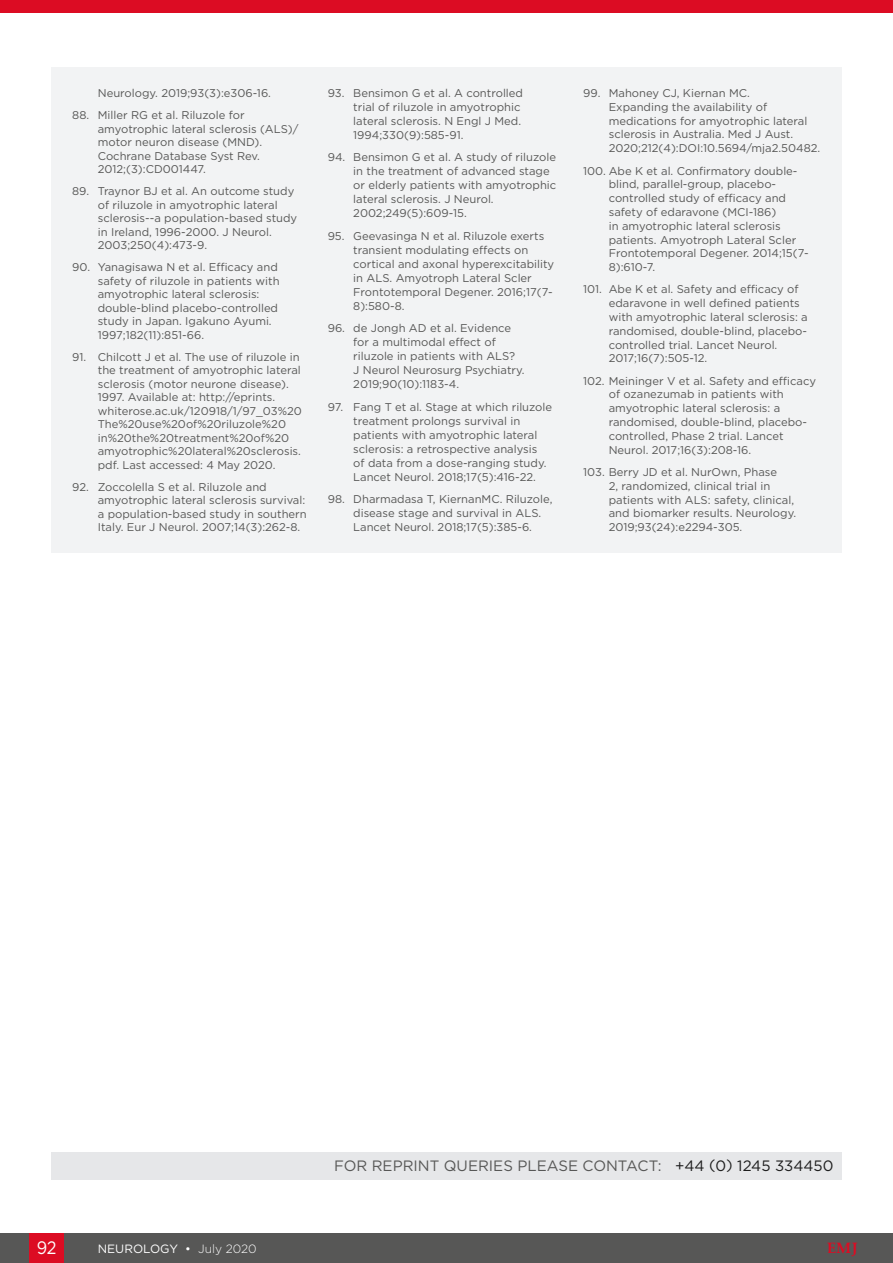
<style>
.page{position:relative;width:893px;height:1263px;background:#fff}
.page>*{position:absolute;margin:0;border:0;box-sizing:border-box;transform-origin:0 0}
.t1{font:18px "Gotham";color:#fff;scale:.9 1}
.Banner_Body_Text{font:15px "Gotham";color:#575756}
.t2{font:700 15px "Palatino Linotype";color:#dc0c23}
.t3{font:12px "Gotham";color:#fff}
.t4{font:11.25px/13.8px "Gotham";color:#575756}
.s1{color:#1d1d1d}
.s2{font-weight:300}
</style>
<div class="page">
<div style="left:0;top:1233px;width:893px;height:30px;background:#575756"></div>
<div style="left:30px;top:1233px;width:34px;height:30px;background:#dc0c23"></div>
<div style="left:0;top:0;width:893px;height:13px;background:#dc0c23"></div>
<div style="left:51px;top:67px;width:791px;height:485px;background:#f2f3f4"></div>
<div style="left:51px;top:1152px;width:791px;height:27px;background:#e6e7e9"></div>
<p class="t4" style="left:98px;top:86px;width:175px">Neurology. 2019;93(3):e306-16.</p>
<p class="t4" style="left:98px;top:108px;width:202px;text-indent:-26px">88. Miller RG et al. Riluzole for amyotrophic lateral sclerosis (ALS)/ motor neuron disease (MND).<br>Cochrane Database Syst Rev.<br>2012;(3):CD001447.</p>
<p class="t4" style="left:98px;top:184px;width:201px;text-indent:-26px">89. Traynor BJ et al. An outcome study of riluzole in amyotrophic lateral sclerosis--a population-based study in Ireland, 1996-2000. J Neurol.<br>2003;250(4):473-9.</p>
<p class="t4" style="left:98px;top:260px;width:183px;text-indent:-26px">90. Yanagisawa N et al. Efficacy and safety of riluzole in patients with amyotrophic lateral sclerosis: double-blind placebo-controlled study in Japan. Igakuno Ayumi.<br>1997;182(11):851-66.</p>
<p class="t4" style="left:98px;top:350px;width:206px;text-indent:-26px">91. Chilcott J et al. The use of riluzole in the treatment of amyotrophic lateral sclerosis (motor neurone disease).<br>1997. Available at: http://eprints. whiterose.ac.uk/120918/1/97_03%20<br>The%20use%20of%20riluzole%20 in%20the%20treatment%20of%20 amyotrophic%20lateral%20sclerosis. pdf. Last accessed: 4 May 2020.</p>
<p class="t4" style="left:98px;top:480px;width:210px;text-indent:-26px">92. Zoccolella S et al. Riluzole and amyotrophic lateral sclerosis survival: a population-based study in southern Italy. Eur J Neurol. 2007;14(3):262-8.</p>
<p class="t4" style="left:353px;top:86px;width:171px;text-indent:-26px">93. Bensimon G et al. A controlled trial of riluzole in amyotrophic lateral sclerosis. N Engl J Med.<br>1994;330(9):585-91.</p>
<p class="t4" style="left:353px;top:150px;width:205px;text-indent:-26px">94. Bensimon G et al. A study of riluzole in the treatment of advanced stage or elderly patients with amyotrophic lateral sclerosis. J Neurol.<br>2002;249(5):609-15.</p>
<p class="t4" style="left:353px;top:229px;width:202px;text-indent:-26px">95. Geevasinga N et al. Riluzole exerts transient modulating effects on cortical and axonal hyperexcitability in ALS. Amyotroph Lateral Scler<br>Frontotemporal Degener. 2016;17(7-<br>8):580-8.</p>
<p class="t4" style="left:353px;top:321px;width:173px;text-indent:-26px">96. de Jongh AD et al. Evidence for a multimodal effect of riluzole in patients with ALS?<br>J Neurol Neurosurg Psychiatry.<br>2019;90(10):1183-4.</p>
<p class="t4" style="left:353px;top:400px;width:200px;text-indent:-26px">97. Fang T et al. Stage at which riluzole treatment prolongs survival in patients with amyotrophic lateral sclerosis: a retrospective analysis<br>of data from a dose-ranging study.<br>Lancet Neurol. 2018;17(5):416-22.</p>
<p class="t4" style="left:353px;top:492px;width:201px;text-indent:-26px">98. Dharmadasa T, KiernanMC. Riluzole, disease stage and survival in ALS.<br>Lancet Neurol. 2018;17(5):385-6.</p>
<p class="t4" style="left:609px;top:86px;width:213px;text-indent:-26px">99. Mahoney CJ, Kiernan MC.<br>Expanding the availability of medications for amyotrophic lateral sclerosis in Australia. Med J Aust.<br>2020;212(4):DOI:10.5694/mja2.50482.</p>
<p class="t4" style="left:609px;top:163px;width:201px;text-indent:-26px">100. Abe K et al. Confirmatory double&shy;blind, parallel-group, placebo&shy;controlled study of efficacy and safety of edaravone (MCI-186)<br>in amyotrophic lateral sclerosis patients. Amyotroph Lateral Scler<br>Frontotemporal Degener. 2014;15(7-<br>8):610-7.</p>
<p class="t4" style="left:609px;top:282px;width:201px;text-indent:-26px">101. Abe K et al. Safety and efficacy of edaravone in well defined patients with amyotrophic lateral sclerosis: a randomised, double-blind, placebo&shy;controlled trial. Lancet Neurol.<br>2017;16(7):505-12.</p>
<p class="t4" style="left:609px;top:374px;width:209px;text-indent:-26px">102. Meininger V et al. Safety and efficacy of ozanezumab in patients with amyotrophic lateral sclerosis: a randomised, double-blind, placebo&shy;controlled, Phase 2 trial. Lancet Neurol. 2017;16(3):208-16.</p>
<p class="t4" style="left:609px;top:465px;width:189px;text-indent:-26px">103. Berry JD et al. NurOwn, Phase<br>2, randomized, clinical trial in patients with ALS: safety, clinical, and biomarker results. Neurology.<br>2019;93(24):e2294-305.</p>
<p class="Banner_Body_Text" style="left:334px;top:1156px;width:501px">FOR REPRINT QUERIES PLEASE CONTACT: <span class="s1">+44 (0) 1245 334450</span></p>
<h1 class="t1" style="left:37px;top:1236px;width:23px">92</h1>
<p class="t3" style="left:98px;top:1241px;width:160px">NEUROLOGY • <span class="s2">July 2020</span></p>
<h2 class="t2" style="left:827px;top:1238px;width:32px">EMJ</h2>
</div>
